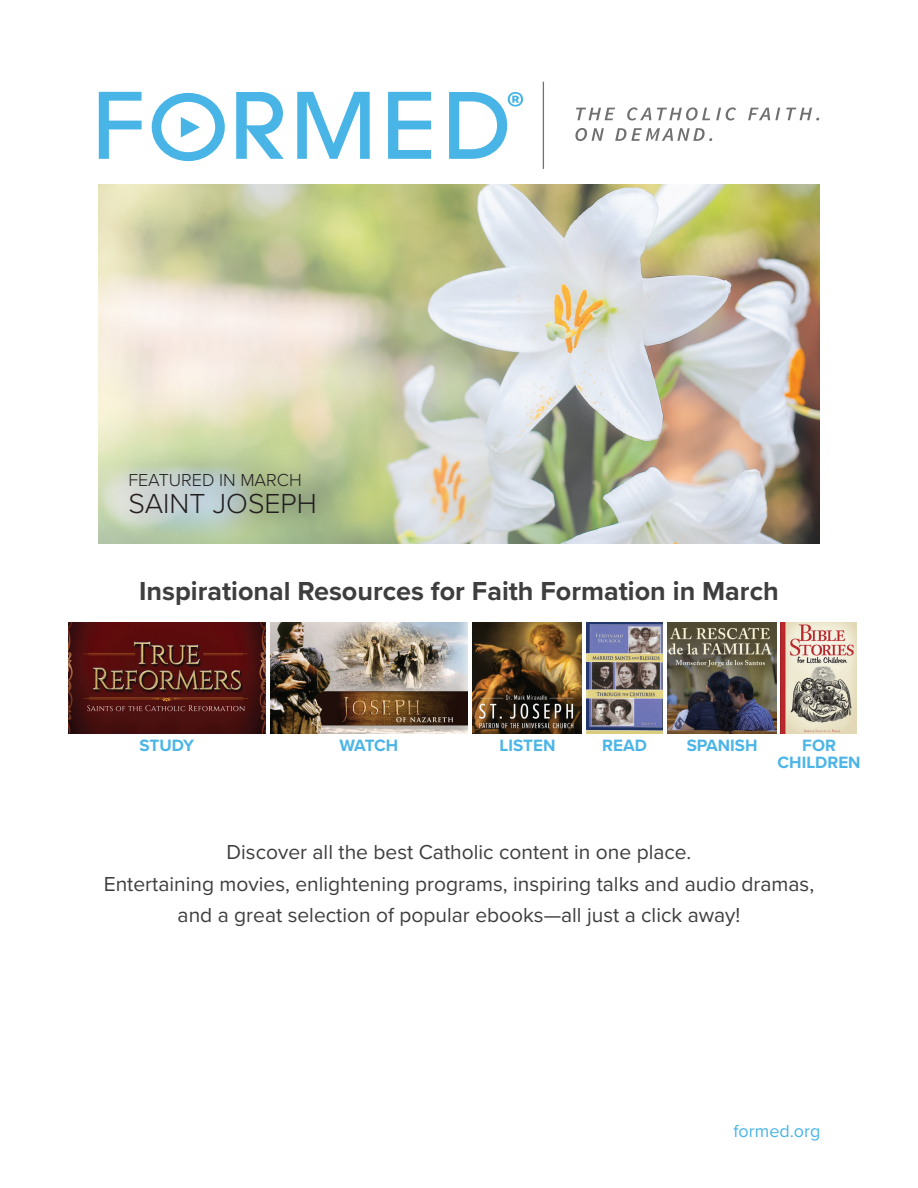
<style>
.page{position:relative;width:918px;height:1188px;background:#fff}
.page>*{position:absolute;margin:0;border:0;box-sizing:border-box;transform-origin:0 0}
.t1{font:300 28.5px "Proxima Nova";color:#231f20}
.t2{font:700 27px "Proxima Nova";color:#3e3e3f}
.t3{font:21px/31.5px "Proxima Nova";color:#3e3e3f;text-align:center}
.t4{font:300 18px "Proxima Nova";color:#231f20}
.t5{font:18px "Proxima Nova";color:#4bb5e7}
.t6{font:700 16.95px/16.5px "Proxima Nova";color:#4bb5e7;text-align:center}
</style>
<div class="page">
<svg style="left:99px;top:92px;width:43px;height:67px"></svg>
<svg style="left:388px;top:92px;width:43px;height:67px"></svg>
<svg style="left:236px;top:92px;width:48px;height:67px"></svg>
<svg style="left:297px;top:92px;width:73px;height:67px"></svg>
<svg style="left:576px;top:108px;width:39px;height:12px"></svg>
<svg style="left:627px;top:107px;width:24px;height:13px"></svg>
<svg style="left:657px;top:107px;width:53px;height:13px"></svg>
<svg style="left:716px;top:107px;width:20px;height:13px"></svg>
<svg style="left:748px;top:108px;width:32px;height:12px"></svg>
<svg style="left:786px;top:108px;width:33px;height:12px"></svg>
<svg style="left:575px;top:128px;width:29px;height:13px"></svg>
<svg style="left:152px;top:93px;width:73px;height:68px"></svg>
<hr style="left:543px;top:82px;width:1px;height:87px;background:#707070">
<svg style="left:615px;top:128px;width:97px;height:13px"></svg>
<svg style="left:449px;top:92px;width:74px;height:67px"></svg>
<img style="left:68px;top:622px;width:197px;height:112px">
<img style="left:270px;top:622px;width:198px;height:112px">
<img style="left:473px;top:622px;width:109px;height:112px">
<img style="left:586px;top:622px;width:77px;height:111px">
<img style="left:98px;top:184px;width:722px;height:360px">
<div style="left:107px;top:450px;width:231px;height:86px;background:#231f20;opacity:.75"></div>
<img style="left:780px;top:622px;width:77px;height:111px">
<img style="left:667px;top:622px;width:109px;height:112px">
<p class="t4" style="left:128px;top:469px;width:175px">FEATURED IN MARCH</p>
<h1 class="t1" style="left:128px;top:486px;width:190px">SAINT JOSEPH</h1>
<p class="t2" style="left:139px;top:571px;width:641px">Inspirational Resources for Faith Formation in March</p>
<p class="t6" style="left:139px;top:737px;width:56px">STUDY</p>
<p class="t6" style="left:339px;top:737px;width:61px">WATCH</p>
<p class="t6" style="left:500px;top:737px;width:57px">LISTEN</p>
<p class="t6" style="left:602px;top:737px;width:46px">READ</p>
<p class="t6" style="left:687px;top:737px;width:72px">SPANISH</p>
<p class="t6" style="left:778px;top:737px;width:85px">FOR<br>CHILDREN</p>
<p class="t3" style="left:104px;top:837px;width:712px">Discover all the best Catholic content in one place.<br>Entertaining movies, enlightening programs, inspiring talks and audio dramas, and a great selection of popular ebooks—all just a click away!</p>
<p class="t5" style="left:734px;top:1120px;width:88px">formed.org</p>
</div>
